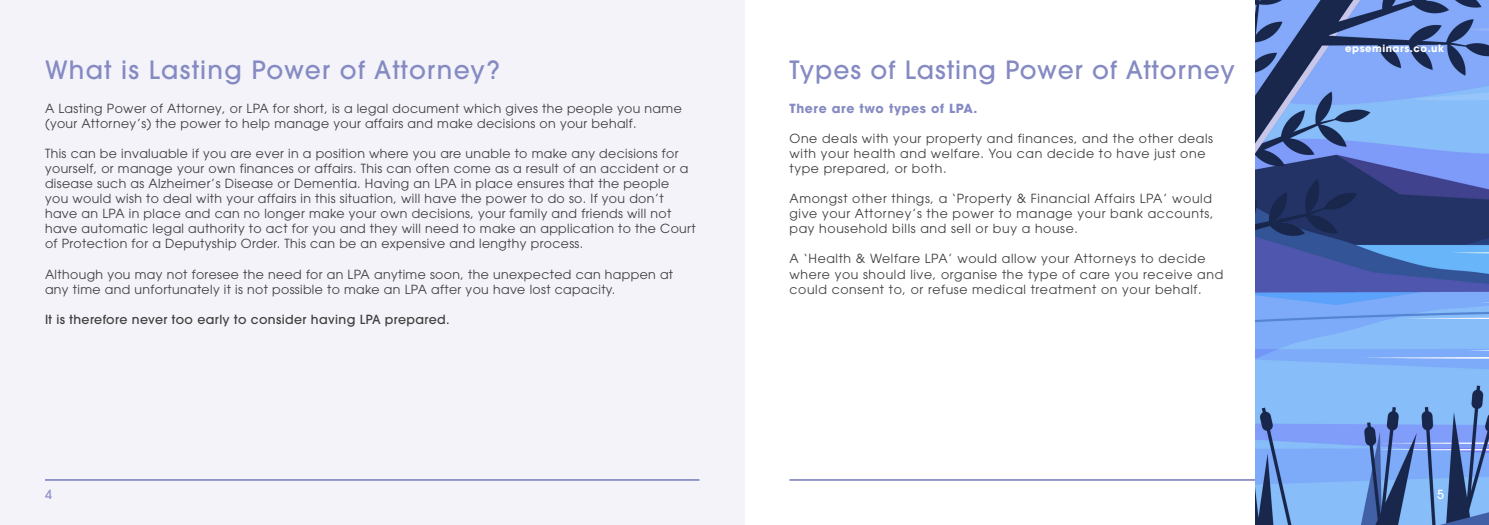
<style>
.page{position:relative;width:1489px;height:525px;background:#fff}
.page>*{position:absolute;margin:0;border:0;box-sizing:border-box;transform-origin:0 0}
.t1{font:500 25px "ITC Avant Garde Pro";letter-spacing:.04em;color:#858ac3}
.t2{font:12.5px/15px "ITC Avant Garde Pro";letter-spacing:.03em;color:#3e3e3f}
.t3{font:12.5px/15px "ITC Avant Garde Pro";letter-spacing:.05em;color:#3e3e3f}
.t4{font:500 12.5px "ITC Avant Garde Pro";letter-spacing:.03em;color:#3e3e3f}
.t5{font:700 12.5px "ITC Avant Garde Pro";letter-spacing:.05em;color:#858ac3}
.t6{font:500 12.5px "ITC Avant Garde Pro";color:#8f93c8}
.t7{font:500 12.5px "ITC Avant Garde Pro";color:#fff}
.t8{font:700 10px "ITC Avant Garde Pro";letter-spacing:.05em;color:#fff}
</style>
<div class="page">
<hr style="left:789px;top:478px;width:654px;height:2px;background:#8f93c8">
<img style="left:1254px;top:0;width:234px;height:524px">
<div style="left:0;top:0;width:744px;height:524px;background:#f3f3f9"></div>
<hr style="left:45px;top:478px;width:654px;height:2px;background:#8f93c8">
<p class="t1" style="left:45px;top:54px;width:456px">What is Lasting Power of Attorney?</p>
<p class="t2" style="left:45px;top:101px;width:638px">A Lasting Power of Attorney, or LPA for short, is a legal document which gives the people you name (your Attorney’s) the power to help manage your affairs and make decisions on your behalf.</p>
<p class="t2" style="left:45px;top:146px;width:652px">This can be invaluable if you are ever in a position where you are unable to make any decisions for yourself, or manage your own finances or affairs. This can often come as a result of an accident or a disease such as Alzheimer’s Disease or Dementia. Having an LPA in place ensures that the people<br>you would wish to deal with your affairs in this situation, will have the power to do so. If you don’t have an LPA in place and can no longer make your own decisions, your family and friends will not have automatic legal authority to act for you and they will need to make an application to the Court of Protection for a Deputyship Order. This can be an expensive and lengthy process.</p>
<p class="t2" style="left:45px;top:266px;width:629px">Although you may not foresee the need for an LPA anytime soon, the unexpected can happen at any time and unfortunately it is not possible to make an LPA after you have lost capacity.</p>
<p class="t4" style="left:45px;top:311px;width:406px">It is therefore never too early to consider having LPA prepared.</p>
<p class="t6" style="left:45px;top:486px;width:8px">4</p>
<p class="t1" style="left:789px;top:54px;width:446px">Types of Lasting Power of Attorney</p>
<p class="t5" style="left:789px;top:100px;width:189px">There are two types of LPA.</p>
<p class="t3" style="left:789px;top:131px;width:425px">One deals with your property and finances, and the other deals with your health and welfare. You can decide to have just one type prepared, or both.</p>
<p class="t3" style="left:789px;top:191px;width:425px">Amongst other things, a ‘Property &amp; Financial Affairs LPA’ would give your Attorney’s the power to manage your bank accounts, pay household bills and sell or buy a house.</p>
<p class="t3" style="left:789px;top:251px;width:435px">A ‘Health &amp; Welfare LPA’ would allow your Attorneys to decide where you should live, organise the type of care you receive and could consent to, or refuse medical treatment on your behalf.</p>
<p class="t8" style="left:1345px;top:42px;width:100px">epseminars.co.uk</p>
<p class="t7" style="left:1436px;top:486px;width:8px">5</p>
</div>
